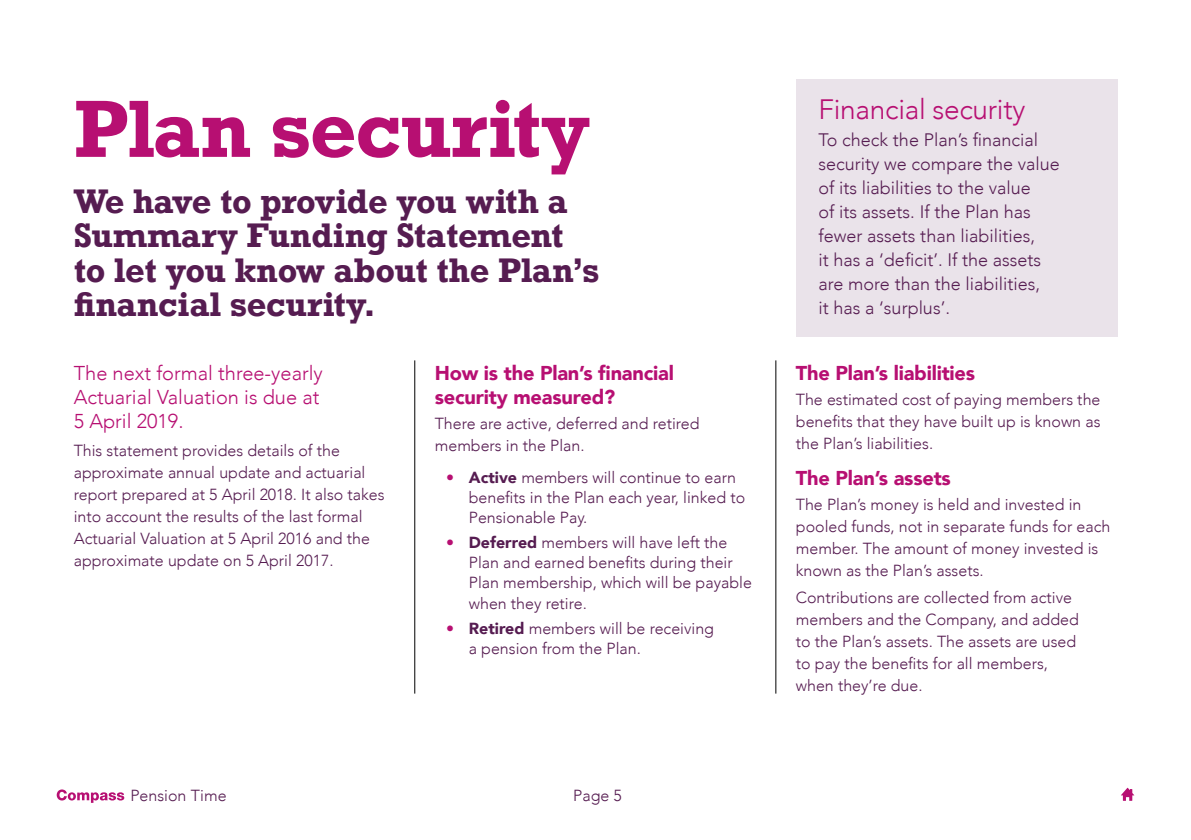
<style>
.page{position:relative;width:1191px;height:840px;background:#fff}
.page>*{position:absolute;margin:0;border:0;box-sizing:border-box;transform-origin:0 0}
.t1{font:700 76px "Rockwell";letter-spacing:-.01em;color:#b70f72}
.t2{font:700 32px/34.2px "Rockwell";letter-spacing:-.01em;color:#561c51}
.t3{font:300 28px "Avenir";letter-spacing:-.01em;color:#b70f72}
.t4{font:900 20px/24px "Avenir";letter-spacing:-.01em;color:#b70f72}
.t5{font:300 20px/24px "Avenir";color:#b70f72}
.t6{font:300 18px/24px "Avenir";color:#561c51}
.t7{font:300 16px/22px "Avenir";color:#561c51}
.s1{color:#b70f72}
.s2{font-weight:900}
</style>
<div class="page">
<svg style="left:57px;top:789px;width:67px;height:13px"></svg>
<svg style="left:1121px;top:787px;width:13px;height:13px"></svg>
<hr style="left:414px;top:360px;width:1px;height:333px;background:#000">
<hr style="left:775px;top:360px;width:1px;height:333px;background:#000">
<div style="left:796px;top:79px;width:321px;height:257px;background:#eae3ea"></div>
<h1 class="t1" style="left:74px;top:80px;width:518px">Plan security</h1>
<h2 class="t2" style="left:74px;top:184px;width:527px">We have to provide you with a<br>Summary Funding Statement to let you know about the Plan’s financial security.</h2>
<p class="t5" style="left:74px;top:361px;width:250px">The next formal three-yearly<br>Actuarial Valuation is due at<br>5 April 2019.</p>
<p class="t7" style="left:74px;top:439px;width:312px">This statement provides details of the approximate annual update and actuarial report prepared at 5 April 2018. It also takes into account the results of the last formal Actuarial Valuation at 5 April 2016 and the approximate update on 5 April 2017.</p>
<p class="t4" style="left:435px;top:361px;width:241px">How is the Plan’s financial security measured?</p>
<p class="t7" style="left:435px;top:412px;width:266px">There are active, deferred and retired members in the Plan.</p>
<p class="t7" style="left:469px;top:467px;width:278px;line-height:20px;text-indent:-23px"><span class="s1">•</span> <span class="s2">Active</span> members will continue to earn benefits in the Plan each year, linked to<br>Pensionable Pay.</p>
<p class="t7" style="left:469px;top:532px;width:285px;line-height:20px;text-indent:-23px"><span class="s1">•</span> <span class="s2">Deferred</span> members will have left the<br>Plan and earned benefits during their<br>Plan membership, which will be payable when they retire.</p>
<p class="t7" style="left:469px;top:618px;width:247px;line-height:20px;text-indent:-23px"><span class="s1">•</span> <span class="s2">Retired</span> members will be receiving a pension from the Plan.</p>
<p class="t7" style="left:130px;top:783px;width:98px">Pension Time</p>
<p class="t7" style="left:573px;top:783px;width:50px">Page 5</p>
<h3 class="t3" style="left:818px;top:93px;width:208px">Financial security</h3>
<p class="t6" style="left:818px;top:127px;width:243px">To check the Plan’s financial security we compare the value of its liabilities to the value<br>of its assets. If the Plan has fewer assets than liabilities,<br>it has a ‘deficit’. If the assets are more than the liabilities,<br>it has a ‘surplus’.</p>
<p class="t4" style="left:796px;top:361px;width:181px">The Plan’s liabilities</p>
<p class="t7" style="left:796px;top:388px;width:306px;text-align:justify">The estimated cost of paying members the benefits that they have built up is known as the Plan’s liabilities.</p>
<p class="t4" style="left:796px;top:465px;width:156px">The Plan’s assets</p>
<p class="t7" style="left:796px;top:493px;width:316px">The Plan’s money is held and invested in pooled funds, not in separate funds for each member. The amount of money invested is known as the Plan’s assets.</p>
<p class="t7" style="left:796px;top:586px;width:284px">Contributions are collected from active members and the Company, and added to the Plan’s assets. The assets are used to pay the benefits for all members, when they’re due.</p>
</div>
